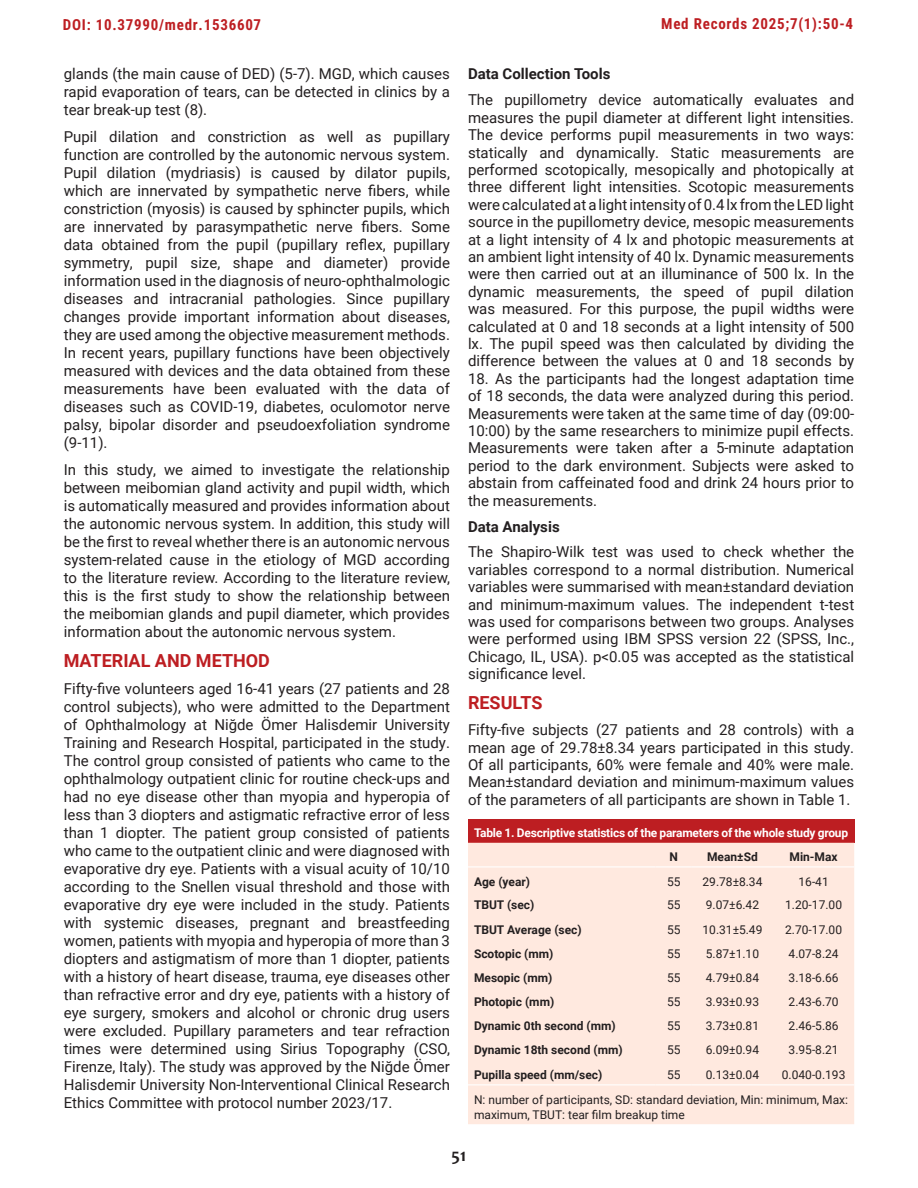
<style>
.page{position:relative;width:918px;height:1188px;background:#fff}
.page>*{position:absolute;margin:0;border:0;box-sizing:border-box;transform-origin:0 0}
.yan_başlık_bordo{font:700 18px "Roboto";color:#bd1e22}
.t1{font:700 18px "Candara";color:#231f20}
.t2{font:15px/18px "Roboto";color:#231f20;text-align:justify}
.t3{font:15px "Roboto Condensed";letter-spacing:.05em;color:#bd1e22}
.t4{font:700 15px "Roboto";color:#231f20}
.t5{font:12px/15px "Roboto";color:#231f20}
.t6{font:700 12px "Roboto";color:#231f20}
.t7{font:700 12px "Roboto";letter-spacing:-.02em;color:#fff}
</style>
<div class="page">
<div style="left:468px;top:819px;width:386px;height:24px;background:#bd1e22"></div>
<div style="left:468px;top:843px;width:386px;height:281px;background:#ffe9df"></div>
<hr style="left:468px;top:866px;width:188px;height:1px;background:#fff">
<hr style="left:656px;top:866px;width:36px;height:1px;background:#fff">
<hr style="left:692px;top:866px;width:81px;height:1px;background:#fff">
<hr style="left:773px;top:866px;width:81px;height:1px;background:#fff">
<hr style="left:468px;top:1084px;width:188px;height:1px;background:#fff">
<hr style="left:656px;top:1084px;width:36px;height:1px;background:#fff">
<hr style="left:692px;top:1084px;width:81px;height:1px;background:#fff">
<hr style="left:773px;top:1084px;width:81px;height:1px;background:#fff">
<p class="t3" style="left:63px;top:14px;width:200px">DOI: 10.37990/medr.1536607</p>
<p class="t3" style="left:661px;top:13px;width:193px">Med Records 2025;7(1):50-4</p>
<p class="t2" style="left:64px;top:65px;width:388px">glands (the main cause of DED) (5-7). MGD, which causes rapid evaporation of tears, can be detected in clinics by a tear break-up test (8).</p>
<p class="t2" style="left:64px;top:127px;width:388px">Pupil dilation and constriction as well as pupillary function are controlled by the autonomic nervous system.<br>Pupil dilation (mydriasis) is caused by dilator pupils, which are innervated by sympathetic nerve fibers, while constriction (myosis) is caused by sphincter pupils, which are innervated by parasympathetic nerve fibers. Some data obtained from the pupil (pupillary reflex, pupillary symmetry, pupil size, shape and diameter) provide information used in the diagnosis of neuro-ophthalmologic diseases and intracranial pathologies. Since pupillary changes provide important information about diseases, they are used among the objective measurement methods.<br>In recent years, pupillary functions have been objectively measured with devices and the data obtained from these measurements have been evaluated with the data of diseases such as COVID-19, diabetes, oculomotor nerve palsy, bipolar disorder and pseudoexfoliation syndrome (9-11).</p>
<p class="t2" style="left:64px;top:460px;width:388px">In this study, we aimed to investigate the relationship between meibomian gland activity and pupil width, which is automatically measured and provides information about the autonomic nervous system. In addition, this study will be the first to reveal whether there is an autonomic nervous system-related cause in the etiology of MGD according to the literature review. According to the literature review, this is the first study to show the relationship between the meibomian glands and pupil diameter, which provides information about the autonomic nervous system.</p>
<p class="yan_başlık_bordo" style="left:64px;top:648px;width:208px">MATERIAL AND METHOD</p>
<p class="t2" style="left:64px;top:679px;width:388px">Fifty-five volunteers aged 16-41 years (27 patients and 28 control subjects), who were admitted to the Department of Ophthalmology at Niğde Ömer Halisdemir University Training and Research Hospital, participated in the study.<br>The control group consisted of patients who came to the ophthalmology outpatient clinic for routine check-ups and had no eye disease other than myopia and hyperopia of less than 3 diopters and astigmatic refractive error of less than 1 diopter. The patient group consisted of patients who came to the outpatient clinic and were diagnosed with evaporative dry eye. Patients with a visual acuity of 10/10 according to the Snellen visual threshold and those with evaporative dry eye were included in the study. Patients with systemic diseases, pregnant and breastfeeding women, patients with myopia and hyperopia of more than 3 diopters and astigmatism of more than 1 diopter, patients with a history of heart disease, trauma, eye diseases other than refractive error and dry eye, patients with a history of eye surgery, smokers and alcohol or chronic drug users were excluded. Pupillary parameters and tear refraction times were determined using Sirius Topography (CSO, Firenze, Italy). The study was approved by the Niğde Ömer Halisdemir University Non-Interventional Clinical Research Ethics Committee with protocol number 2023/17.</p>
<p class="t4" style="left:468px;top:64px;width:144px">Data Collection Tools</p>
<p class="t2" style="left:468px;top:91px;width:388px;line-height:17.4px">The pupillometry device automatically evaluates and measures the pupil diameter at different light intensities.<br>The device performs pupil measurements in two ways: statically and dynamically. Static measurements are performed scotopically, mesopically and photopically at three different light intensities. Scotopic measurements were calculated at a light intensity of 0.4 lx from the LED light source in the pupillometry device, mesopic measurements at a light intensity of 4 lx and photopic measurements at an ambient light intensity of 40 lx. Dynamic measurements were then carried out at an illuminance of 500 lx. In the dynamic measurements, the speed of pupil dilation was measured. For this purpose, the pupil widths were calculated at 0 and 18 seconds at a light intensity of 500 lx. The pupil speed was then calculated by dividing the difference between the values at 0 and 18 seconds by</p>
<p class="t2" style="left:468px;top:369px;width:388px;line-height:17.4px">18. As the participants had the longest adaptation time of 18 seconds, the data were analyzed during this period.<br>Measurements were taken at the same time of day (09:00- 10:00) by the same researchers to minimize pupil effects.<br>Measurements were taken after a 5-minute adaptation period to the dark environment. Subjects were asked to abstain from caffeinated food and drink 24 hours prior to the measurements.</p>
<p class="t4" style="left:468px;top:516px;width:93px">Data Analysis</p>
<p class="t2" style="left:468px;top:543px;width:388px;line-height:17.4px">The Shapiro-Wilk test was used to check whether the variables correspond to a normal distribution. Numerical variables were summarised with mean±standard deviation and minimum-maximum values. The independent t-test was used for comparisons between two groups. Analyses were performed using IBM SPSS version 22 (SPSS, Inc., Chicago, IL, USA). p&lt;0.05 was accepted as the statistical significance level.</p>
<p class="yan_başlık_bordo" style="left:468px;top:690px;width:76px">RESULTS</p>
<p class="t2" style="left:468px;top:721px;width:388px;line-height:17.4px">Fifty-five subjects (27 patients and 28 controls) with a mean age of 29.78±8.34 years participated in this study.<br>Of all participants, 60% were female and 40% were male.<br>Mean±standard deviation and minimum-maximum values of the parameters of all participants are shown in Table 1.</p>
<p class="t7" style="left:474px;top:825px;width:376px">Table 1. Descriptive statistics of the parameters of the whole study group</p>
<p class="t6" style="left:670px;top:848px;width:10px">N</p>
<p class="t6" style="left:707px;top:848px;width:52px">Mean±Sd</p>
<p class="t6" style="left:790px;top:848px;width:50px">Min-Max</p>
<p class="t6" style="left:474px;top:873px;width:58px">Age (year)</p>
<p class="t5" style="left:667px;top:873px;width:15px">55</p>
<p class="t5" style="left:703px;top:873px;width:61px">29.78±8.34</p>
<p class="t5" style="left:799px;top:873px;width:32px">16-41</p>
<p class="t6" style="left:474px;top:897px;width:62px">TBUT (sec)</p>
<p class="t5" style="left:667px;top:897px;width:15px">55</p>
<p class="t5" style="left:706px;top:897px;width:55px">9.07±6.42</p>
<p class="t5" style="left:785px;top:897px;width:58px">1.20-17.00</p>
<p class="t6" style="left:474px;top:921px;width:109px">TBUT Average (sec)</p>
<p class="t5" style="left:667px;top:921px;width:15px">55</p>
<p class="t5" style="left:703px;top:921px;width:61px">10.31±5.49</p>
<p class="t5" style="left:785px;top:921px;width:58px">2.70-17.00</p>
<p class="t6" style="left:474px;top:945px;width:81px">Scotopic (mm)</p>
<p class="t5" style="left:667px;top:946px;width:15px">55</p>
<p class="t5" style="left:706px;top:946px;width:55px">5.87±1.10</p>
<p class="t5" style="left:789px;top:946px;width:52px">4.07-8.24</p>
<p class="t6" style="left:474px;top:969px;width:80px">Mesopic (mm)</p>
<p class="t5" style="left:667px;top:970px;width:15px">55</p>
<p class="t5" style="left:706px;top:970px;width:55px">4.79±0.84</p>
<p class="t5" style="left:789px;top:970px;width:52px">3.18-6.66</p>
<p class="t6" style="left:474px;top:993px;width:82px">Photopic (mm)</p>
<p class="t5" style="left:667px;top:994px;width:15px">55</p>
<p class="t5" style="left:706px;top:994px;width:55px">3.93±0.93</p>
<p class="t5" style="left:789px;top:994px;width:52px">2.43-6.70</p>
<p class="t6" style="left:474px;top:1018px;width:143px">Dynamic 0th second (mm)</p>
<p class="t5" style="left:667px;top:1018px;width:15px">55</p>
<p class="t5" style="left:706px;top:1018px;width:55px">3.73±0.81</p>
<p class="t5" style="left:789px;top:1018px;width:52px">2.46-5.86</p>
<p class="t6" style="left:474px;top:1042px;width:150px">Dynamic 18th second (mm)</p>
<p class="t5" style="left:667px;top:1042px;width:15px">55</p>
<p class="t5" style="left:706px;top:1042px;width:55px">6.09±0.94</p>
<p class="t5" style="left:789px;top:1042px;width:52px">3.95-8.21</p>
<p class="t6" style="left:474px;top:1066px;width:130px">Pupilla speed (mm/sec)</p>
<p class="t5" style="left:667px;top:1066px;width:15px">55</p>
<p class="t5" style="left:706px;top:1066px;width:55px">0.13±0.04</p>
<p class="t5" style="left:782px;top:1066px;width:65px">0.040-0.193</p>
<p class="t5" style="left:474px;top:1091px;width:376px">N: number of participants, SD: standard deviation, Min: minimum, Max: maximum, TBUT: tear film breakup time</p>
<p class="t1" style="left:452px;top:1143px;width:16px">51</p>
</div>
